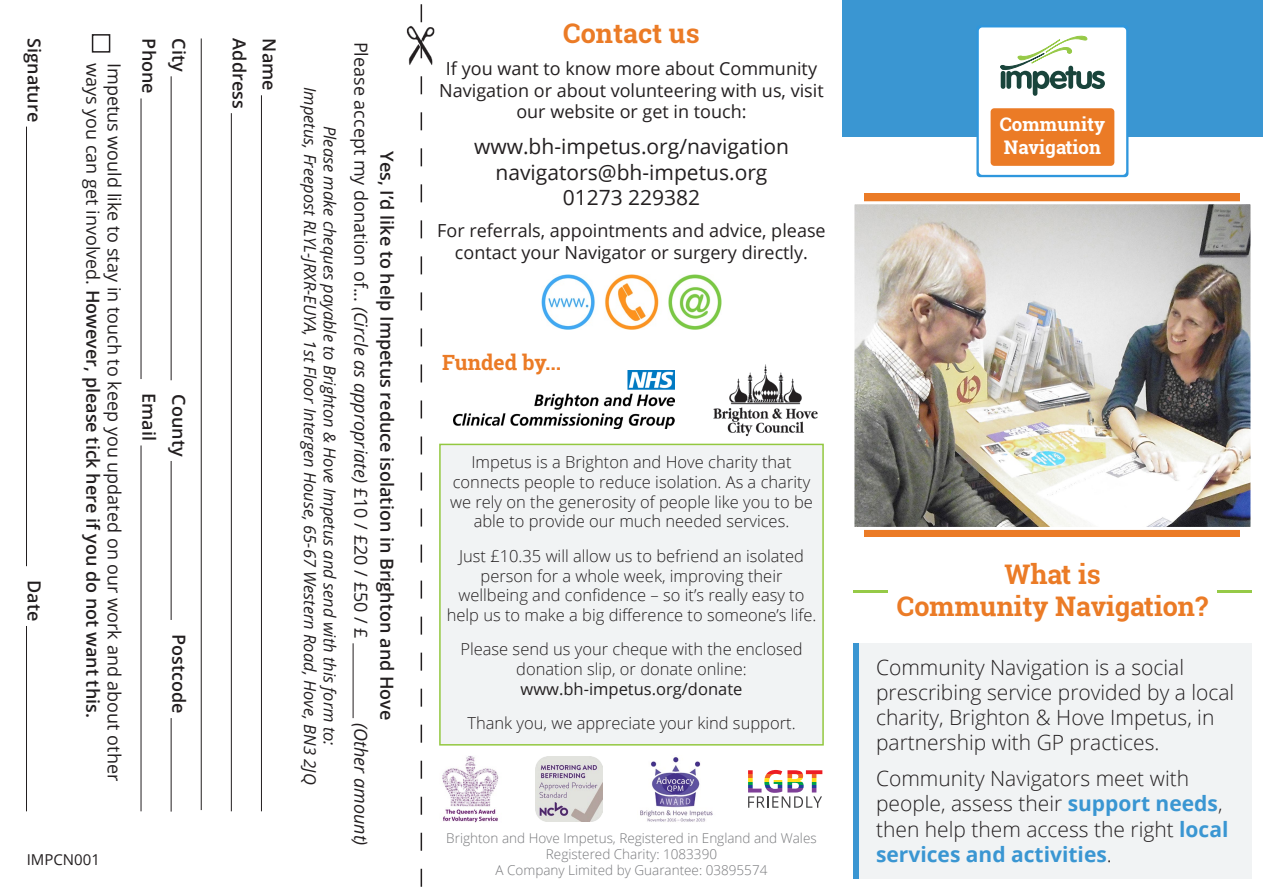
<style>
.page{position:relative;width:1263px;height:893px;background:#fff}
.page>*{position:absolute;margin:0;border:0;box-sizing:border-box;transform-origin:0 0}
.t1{font:700 27px "Roboto Slab";color:#eb7b26}
.t2{font:300 21px/25.2px "Open Sans";color:#231f20}
.t3{font:21px/25.2px "Open Sans";color:#231f20;text-align:center}
.t4{font:700 21px "Roboto Slab";letter-spacing:-.005em;color:#eb7b26}
.t5{font:700 18.75px/22.5px "Roboto Slab";color:#fff}
.t6{font:18px/21.6px "Open Sans";color:#231f20;text-align:center}
.t7{font:600 18px "Open Sans";color:#231f20}
.t8{font:italic 18px "Open Sans";color:#231f20}
.t9{font:300 16.5px/19.8px "Open Sans";color:#231f20;text-align:center}
.t10{font:italic 16.5px "Open Sans";color:#231f20}
.t11{font:16.5px "Open Sans";color:#231f20}
.t12{font:15px "Open Sans";color:#231f20}
.t13{font:300 13.5px "Open Sans";color:#77787b}
.s1{font-weight:400}
.s2{font-style:italic}
.s3{font-weight:700;color:#3a96d2}
</style>
<div class="page">
<div style="left:865px;top:194px;width:375px;height:343px;background:#eb7b26"></div>
<img style="left:855px;top:205px;width:394px;height:321px">
<div style="left:851px;top:201px;width:402px;height:329px;border:3px solid #fff"></div>
<div style="left:842px;top:0;width:421px;height:136px;background:#3a96d2"></div>
<svg style="left:976px;top:25px;width:152px;height:152px"></svg>
<div style="left:979px;top:27px;width:147px;height:148px;background:#fff;border-radius:4px"></div>
<div style="left:990px;top:108px;width:124px;height:58px;background:#eb7b26;border-radius:4px"></div>
<svg style="left:1000px;top:35px;width:105px;height:61px"></svg>
<div style="left:859px;top:643px;width:393px;height:236px;background:#f1f3f4"></div>
<div style="left:853px;top:643px;width:6px;height:236px;background:#3a96d2"></div>
<hr style="left:853px;top:590px;width:34px;height:2px;background:#96ca47">
<hr style="left:1218px;top:590px;width:34px;height:2px;background:#96ca47">
<svg style="left:421px;top:4px;width:1px;height:883px"></svg>
<img style="left:541px;top:274px;width:181px;height:56px">
<div style="left:439px;top:444px;width:385px;height:302px;background:#f1f3f4;border:2px solid #93c840"></div>
<img style="left:406px;top:13px;width:29px;height:66px">
<hr style="left:261px;top:95px;width:1px;height:716px;background:#231f20">
<hr style="left:231px;top:113px;width:1px;height:698px;background:#231f20">
<hr style="left:201px;top:38px;width:1px;height:772px;background:#231f20">
<hr style="left:171px;top:76px;width:1px;height:304px;background:#231f20">
<hr style="left:171px;top:461px;width:1px;height:159px;background:#231f20">
<hr style="left:171px;top:718px;width:1px;height:94px;background:#231f20">
<hr style="left:141px;top:98px;width:1px;height:281px;background:#231f20">
<hr style="left:141px;top:445px;width:1px;height:366px;background:#231f20">
<hr style="left:26px;top:127px;width:1px;height:439px;background:#231f20">
<hr style="left:26px;top:626px;width:1px;height:185px;background:#231f20">
<div style="left:92px;top:34px;width:18px;height:19px;border:2px solid #231f20"></div>
<hr style="left:353px;top:643px;width:1px;height:75px;background:#231f20">
<img style="left:713px;top:364px;width:105px;height:73px">
<img style="left:454px;top:371px;width:221px;height:57px">
<svg style="left:748px;top:770px;width:75px;height:38px"></svg>
<img style="left:442px;top:756px;width:57px;height:66px">
<img style="left:535px;top:756px;width:68px;height:66px">
<img style="left:640px;top:757px;width:73px;height:65px">
<p class="t7" style="left:47px;top:38px;width:85px;rotate:90deg">Signature</p>
<p class="t7" style="left:47px;top:580px;width:43px;rotate:90deg">Date</p>
<p class="t7" style="left:105px;top:63px;width:656px;rotate:90deg"><span class="s1">ways you can get involved.</span> However, please tick here if you do not want this.</p>
<p class="t6" style="left:126px;top:63px;width:720px;rotate:90deg">Impetus would like to stay in touch to keep you updated on our work and about other</p>
<p class="t7" style="left:161px;top:38px;width:57px;rotate:90deg">Phone</p>
<p class="t7" style="left:191px;top:38px;width:35px;rotate:90deg">City</p>
<p class="t7" style="left:252px;top:38px;width:71px;rotate:90deg">Address</p>
<p class="t7" style="left:282px;top:38px;width:54px;rotate:90deg">Name</p>
<p class="t7" style="left:161px;top:393px;width:49px;rotate:90deg">Email</p>
<p class="t7" style="left:191px;top:394px;width:63px;rotate:90deg">County</p>
<p class="t7" style="left:191px;top:634px;width:81px;rotate:90deg">Postcode</p>
<p class="t12" style="left:27px;top:849px;width:75px">IMPCN001</p>
<p class="t10" style="left:321px;top:87px;width:699px;rotate:90deg">Impetus, Freepost RLYL-JRXR-EUYA, 1st Floor Intergen House, 65-67 Western Road, Hove, BN3 2JQ</p>
<p class="t10" style="left:341px;top:126px;width:621px;rotate:90deg">Please make cheques payable to Brighton &amp; Hove Impetus and send with this form to:</p>
<p class="t6" style="left:372px;top:42px;width:599px;rotate:90deg">Please accept my donation of... <span class="s2">(Circle as appropriate)</span> £10 / £20 / £50 / £</p>
<p class="t7" style="left:399px;top:151px;width:571px;rotate:90deg">Yes, I’d like to help Impetus reduce isolation in Brighton and Hove</p>
<p class="t8" style="left:373px;top:723px;width:126px;rotate:90deg">(Other amount)</p>
<p class="t1" style="left:563px;top:15px;width:138px">Contact us</p>
<p class="t6" style="left:439px;top:57px;width:386px">If you want to know more about Community<br>Navigation or about volunteering with us, visit our website or get in touch:</p>
<p class="t3" style="left:474px;top:134px;width:316px">www.bh-impetus.org/navigation navigators@bh-impetus.org<br>01273 229382</p>
<p class="t6" style="left:437px;top:219px;width:390px">For referrals, appointments and advice, please contact your Navigator or surgery directly.</p>
<p class="t4" style="left:442px;top:348px;width:121px">Funded by...</p>
<p class="t9" style="left:450px;top:452px;width:364px">Impetus is a Brighton and Hove charity that connects people to reduce isolation. As a charity we rely on the generosity of people like you to be able to provide our much needed services.</p>
<p class="t9" style="left:447px;top:545px;width:371px">Just £10.35 will allow us to befriend an isolated person for a whole week, improving their wellbeing and confidence – so it’s really easy to help us to make a big difference to someone’s life.</p>
<p class="t9" style="left:460px;top:639px;width:344px">Please send us your cheque with the enclosed donation slip, or donate online:</p>
<p class="t11" style="left:521px;top:678px;width:223px">www.bh-impetus.org/donate</p>
<p class="t9" style="left:467px;top:713px;width:330px">Thank you, we appreciate your kind support.</p>
<p class="t13" style="left:446px;top:828px;width:372px">Brighton and Hove Impetus, Registered in England and Wales</p>
<p class="t13" style="left:546px;top:845px;width:173px">Registered Charity: 1083390</p>
<p class="t13" style="left:496px;top:861px;width:273px">A Company Limited by Guarantee: 03895574</p>
<p class="t5" style="left:1000px;top:113px;width:107px">Community<br>Navigation</p>
<p class="t1" style="left:1004px;top:556px;width:98px">What is</p>
<p class="t1" style="left:897px;top:588px;width:313px">Community Navigation?</p>
<p class="t2" style="left:876px;top:654px;width:360px">Community Navigation is a social prescribing service provided by a local charity, Brighton &amp; Hove Impetus, in partnership with GP practices.</p>
<p class="t2" style="left:876px;top:765px;width:354px">Community Navigators meet with people, assess their <span class="s3">support needs</span>, then help them access the right <span class="s3">local services and activities</span>.</p>
</div>
